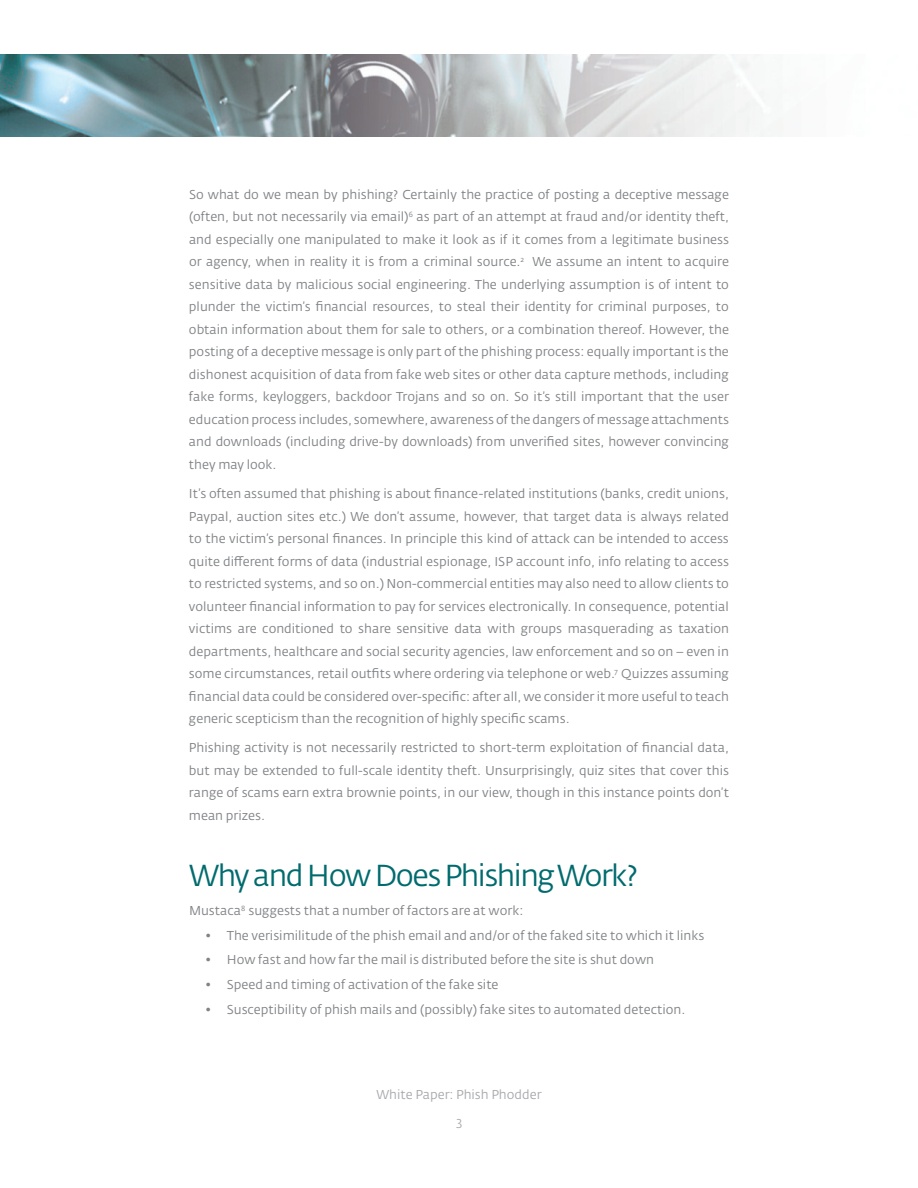
<style>
.page{position:relative;width:918px;height:1188px;background:#fff}
.page>*{position:absolute;margin:0;border:0;box-sizing:border-box;transform-origin:0 0}
.t1{font:30px "Fedra Sans Alt Pro";letter-spacing:-.05em;color:#006b6e}
.t2{font:12.75px/22.5px "Fedra Sans Alt Pro";color:#808285;text-align:justify}
.t3{font:12.75px "Fedra Sans Alt Pro";color:#a8a9ad}
</style>
<div class="page">
<img style="left:0;top:54px;width:774px;height:82px">
<p class="t2" style="left:189px;top:183px;width:542px">So what do we mean by phishing? Certainly the practice of posting a deceptive message (often, but not necessarily via email)<sup>6</sup> as part of an attempt at fraud and/or identity theft, and especially one manipulated to make it look as if it comes from a legitimate business or agency, when in reality it is from a criminal source.<sup>2</sup> We assume an intent to acquire sensitive data by malicious social engineering. The underlying assumption is of intent to plunder the victim’s financial resources, to steal their identity for criminal purposes, to obtain information about them for sale to others, or a combination thereof. However, the posting of a deceptive message is only part of the phishing process: equally important is the dishonest acquisition of data from fake web sites or other data capture methods, including fake forms, keyloggers, backdoor Trojans and so on. So it’s still important that the user education process includes, somewhere, awareness of the dangers of message attachments and downloads (including drive-by downloads) from unverified sites, however convincing they may look.</p>
<p class="t2" style="left:189px;top:483px;width:542px">It’s often assumed that phishing is about finance-related institutions (banks, credit unions, Paypal, auction sites etc.) We don’t assume, however, that target data is always related to the victim’s personal finances. In principle this kind of attack can be intended to access quite different forms of data (industrial espionage, ISP account info, info relating to access to restricted systems, and so on.) Non-commercial entities may also need to allow clients to volunteer financial information to pay for services electronically. In consequence, potential victims are conditioned to share sensitive data with groups masquerading as taxation departments, healthcare and social security agencies, law enforcement and so on – even in some circumstances, retail outfits where ordering via telephone or web.<sup>7</sup> Quizzes assuming financial data could be considered over-specific: after all, we consider it more useful to teach generic scepticism than the recognition of highly specific scams.</p>
<p class="t2" style="left:189px;top:737px;width:542px">Phishing activity is not necessarily restricted to short-term exploitation of financial data, but may be extended to full-scale identity theft. Unsurprisingly, quiz sites that cover this range of scams earn extra brownie points, in our view, though in this instance points don’t mean prizes.</p>
<h1 class="t1" style="left:189px;top:857px;width:450px">Why and How Does Phishing Work?</h1>
<p class="t2" style="left:189px;top:899px;width:336px">Mustaca<sup>8</sup> suggests that a number of factors are at work:</p>
<p class="t2" style="left:205px;top:924px;width:501px">• The verisimilitude of the phish email and and/or of the faked site to which it links</p>
<p class="t2" style="left:205px;top:949px;width:450px">• How fast and how far the mail is distributed before the site is shut down</p>
<p class="t2" style="left:205px;top:973px;width:295px">• Speed and timing of activation of the fake site</p>
<p class="t2" style="left:205px;top:998px;width:482px">• Susceptibility of phish mails and (possibly) fake sites to automated detection.</p>
<p class="t3" style="left:376px;top:1087px;width:167px">White Paper: Phish Phodder</p>
<p class="t3" style="left:456px;top:1113px;width:8px">3</p>
</div>
